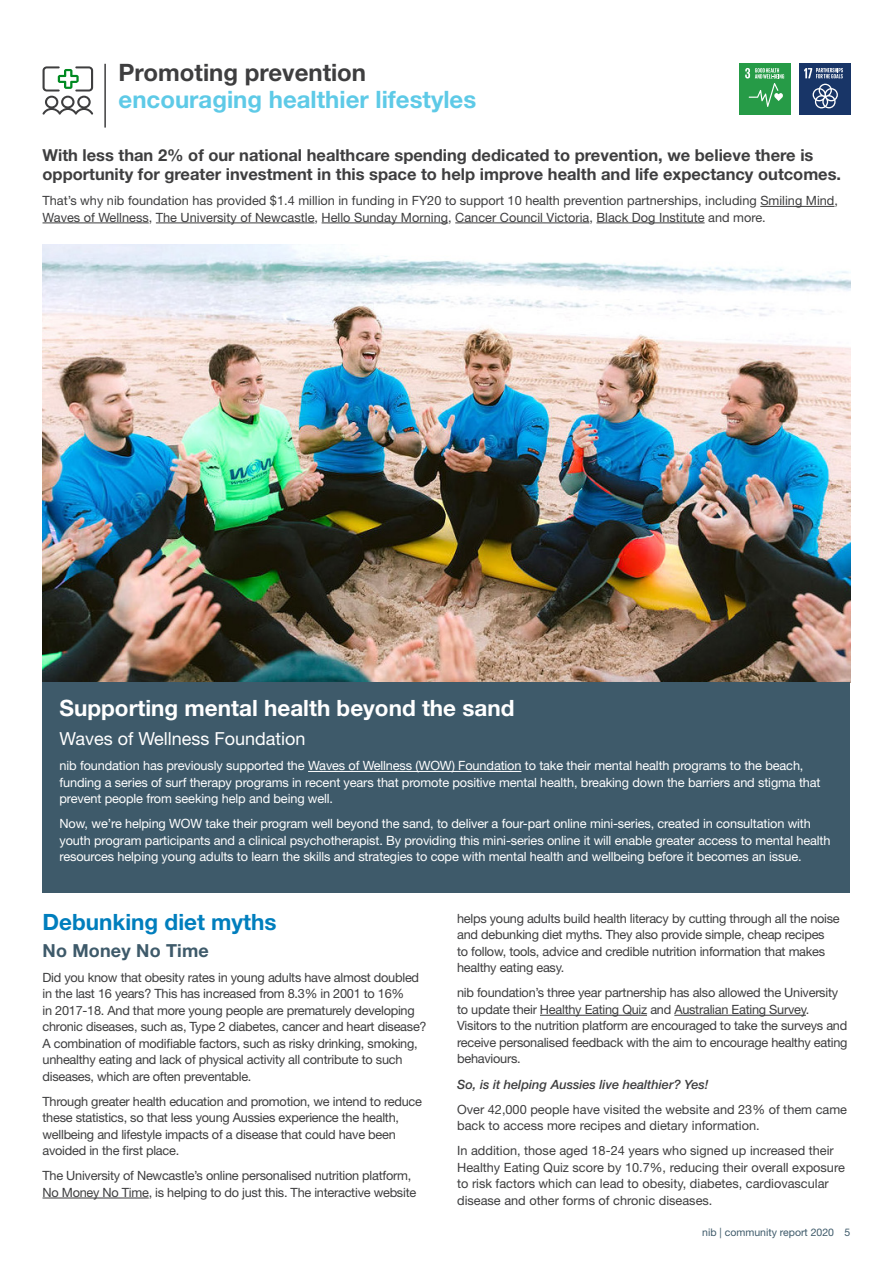
<style>
.page{position:relative;width:893px;height:1263px;background:#fff}
.page>*{position:absolute;margin:0;border:0;box-sizing:border-box;transform-origin:0 0}
.Sect_head___Grey{font:700 24px "Helvetica Neue LT Std";color:#5ecae7}
.Sect_head___Grey-2{font:700 24px "Helvetica Neue LT Std";color:#3e3e3f}
.H1_white{font:700 22.5px "Helvetica Neue LT Std";color:#fff}
.H1_LGreen{font:700 22.5px "Helvetica Neue LT Std";color:#007ebd}
.Inro_para_-_12pt_Rom{font:18px "Helvetica Neue LT Std";color:#fff}
.H3_12pt_Bold{font:700 18px "Helvetica Neue LT Std";letter-spacing:.01em;color:#3e5a6a}
.Intro_para_-_Grey_11{font:700 16.5px/19.5px "Helvetica Neue LT Std";color:#3e3e3f}
.Body{font:12.75px/16.5px "Helvetica Neue LT Std";letter-spacing:-.02em;color:#3e3e3f}
.Body-2{font:12.75px/16.5px "Helvetica Neue LT Std";letter-spacing:-.01em;color:#fff}
.Body-3{font:12.75px/16.5px "Helvetica Neue LT Std";color:#3e3e3f}
.Body-4{font:italic 500 12.75px "Helvetica Neue LT Std";color:#3e3e3f}
.t1{font:10.5px "Helvetica Neue LT Std";color:#3e5a6a}
</style>
<div class="page">
<img style="left:43px;top:245px;width:807px;height:438px">
<svg style="left:42px;top:66px;width:51px;height:49px"></svg>
<div style="left:740px;top:64px;width:51px;height:51px;background:#269b47"></div>
<svg style="left:745px;top:68px;width:39px;height:39px"></svg>
<div style="left:799px;top:64px;width:51px;height:51px;background:#183567"></div>
<svg style="left:813px;top:84px;width:25px;height:24px"></svg>
<svg style="left:804px;top:68px;width:39px;height:10px"></svg>
<hr style="left:43px;top:1198px;width:106px;height:1px;background:#3e3e3f">
<hr style="left:540px;top:1015px;width:107px;height:1px;background:#3e3e3f">
<hr style="left:674px;top:1015px;width:132px;height:1px;background:#3e3e3f">
<div style="left:43px;top:683px;width:807px;height:210px;background:#3e5a6a"></div>
<hr style="left:308px;top:771px;width:213px;height:1px;background:#fff">
<hr style="left:760px;top:206px;width:74px;height:1px;background:#3e3e3f">
<hr style="left:43px;top:223px;width:106px;height:1px;background:#3e3e3f">
<hr style="left:156px;top:223px;width:158px;height:1px;background:#3e3e3f">
<hr style="left:322px;top:223px;width:126px;height:1px;background:#3e3e3f">
<hr style="left:455px;top:223px;width:134px;height:1px;background:#3e3e3f">
<hr style="left:596px;top:223px;width:109px;height:1px;background:#3e3e3f">
<hr style="left:104px;top:64px;width:2px;height:64px;background:#3e3e3f">
<p class="Sect_head___Grey-2" style="left:119px;top:58px;width:249px">Promoting prevention</p>
<p class="Sect_head___Grey" style="left:119px;top:84px;width:359px">encouraging healthier lifestyles</p>
<p class="Intro_para_-_Grey_11" style="left:43px;top:145px;width:800px">With less than 2% of our national healthcare spending dedicated to prevention, we believe there is opportunity for greater investment in this space to help improve health and life expectancy outcomes.</p>
<p class="Body-3" style="left:43px;top:192px;width:797px">That’s why nib foundation has provided $1.4 million in funding in FY20 to support 10 health prevention partnerships, including Smiling Mind,<br>Waves of Wellness, The University of Newcastle, Hello Sunday Morning, Cancer Council Victoria, Black Dog Institute and more.</p>
<p class="H1_white" style="left:60px;top:694px;width:456px">Supporting mental health beyond the sand</p>
<p class="Inro_para_-_12pt_Rom" style="left:60px;top:728px;width:248px">Waves of Wellness Foundation</p>
<p class="Body-2" style="left:60px;top:757px;width:763px">nib foundation has previously supported the Waves of Wellness (WOW) Foundation to take their mental health programs to the beach, funding a series of surf therapy programs in recent years that promote positive mental health, breaking down the barriers and stigma that prevent people from seeking help and being well.</p>
<p class="Body-2" style="left:60px;top:815px;width:773px">Now, we’re helping WOW take their program well beyond the sand, to deliver a four-part online mini-series, created in consultation with youth program participants and a clinical psychotherapist. By providing this mini-series online it will enable greater access to mental health resources helping young adults to learn the skills and strategies to cope with mental health and wellbeing before it becomes an issue.</p>
<p class="H1_LGreen" style="left:43px;top:908px;width:236px">Debunking diet myths</p>
<p class="H3_12pt_Bold" style="left:43px;top:939px;width:168px">No Money No Time</p>
<p class="Body" style="left:43px;top:969px;width:386px">Did you know that obesity rates in young adults have almost doubled in the last 16 years? This has increased from 8.3% in 2001 to 16%<br>in 2017-18. And that more young people are prematurely developing chronic diseases, such as, Type 2 diabetes, cancer and heart disease?<br>A combination of modifiable factors, such as risky drinking, smoking, unhealthy eating and lack of physical activity all contribute to such diseases, which are often preventable.</p>
<p class="Body" style="left:43px;top:1093px;width:381px">Through greater health education and promotion, we intend to reduce these statistics, so that less young Aussies experience the health, wellbeing and lifestyle impacts of a disease that could have been avoided in the first place.</p>
<p class="Body" style="left:43px;top:1167px;width:375px">The University of Newcastle’s online personalised nutrition platform,<br>No Money No Time, is helping to do just this. The interactive website</p>
<p class="Body" style="left:457px;top:910px;width:384px">helps young adults build health literacy by cutting through all the noise and debunking diet myths. They also provide simple, cheap recipes<br>to follow, tools, advice and credible nutrition information that makes healthy eating easy.</p>
<p class="Body" style="left:457px;top:984px;width:392px">nib foundation’s three year partnership has also allowed the University to update their Healthy Eating Quiz and Australian Eating Survey.<br>Visitors to the nutrition platform are encouraged to take the surveys and receive personalised feedback with the aim to encourage healthy eating behaviours.</p>
<p class="Body-4" style="left:457px;top:1076px;width:253px">So, is it helping Aussies live healthier? Yes!</p>
<p class="Body-3" style="left:457px;top:1100px;width:391px">Over 42,000 people have visited the website and 23% of them came back to access more recipes and dietary information.</p>
<p class="Body-3" style="left:457px;top:1142px;width:389px">In addition, those aged 18-24 years who signed up increased their Healthy Eating Quiz score by 10.7%, reducing their overall exposure to risk factors which can lead to obesity, diabetes, cardiovascular disease and other forms of chronic diseases.</p>
<p class="t1" style="left:702px;top:1226px;width:150px">nib | community report 2020 5</p>
</div>
